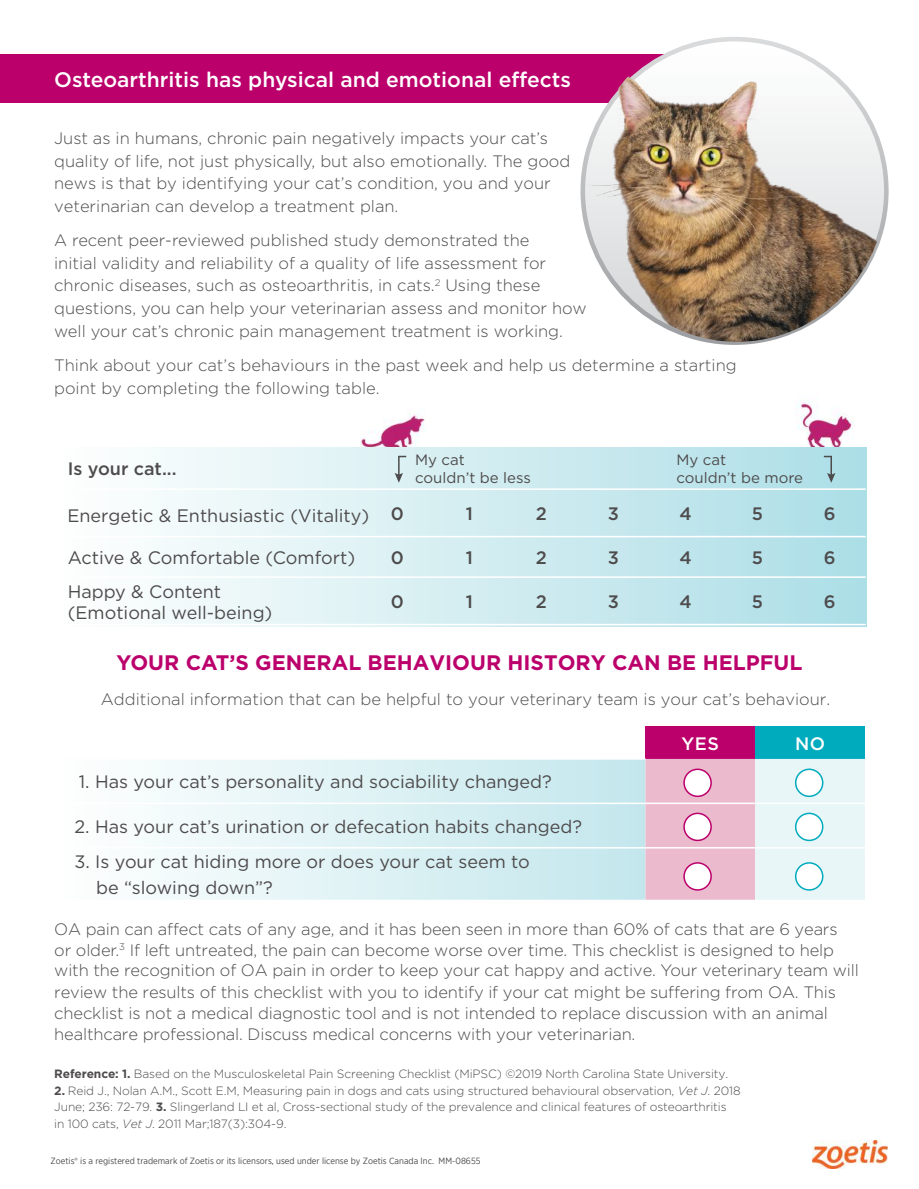
<style>
.page{position:relative;width:919px;height:1189px;background:#fff}
.page>*{position:absolute;margin:0;border:0;box-sizing:border-box;transform-origin:0 0}
.t1{font:700 21px "Gotham";color:#bb006c}
.t2{font:500 21px "Gotham";color:#fff}
.t3{font:18px/25.5px "Gotham";color:#4e4b4c}
.t4{font:500 18px "Gotham";color:#4e4b4c}
.t5{font:500 18px "Gotham";color:#fff}
.t6{font:300 16.5px/22.5px "Gotham";color:#4e4b4c}
.t7{font:15px/18px "Gotham";color:#4e4b4c}
.t8{font:300 12px/16.5px "Gotham";letter-spacing:-.01em;color:#4e4b4c}
.t9{font:9px "Gotham Narrow";color:#4e4b4c}
.s1{font-weight:500}
.s2{font-weight:700}
.s3{font-style:italic}
</style>
<div class="page">
<img style="left:360px;top:414px;width:65px;height:33px">
<img style="left:795px;top:401px;width:59px;height:46px">
<div style="left:645px;top:726px;width:110px;height:32px;background:#bb006c"></div>
<div style="left:755px;top:726px;width:109px;height:32px;background:#00abbe"></div>
<svg style="left:153px;top:759px;width:492px;height:140px;background:#dcf0f4"></svg>
<svg style="left:645px;top:758px;width:219px;height:141px;background:#e8d6e1"></svg>
<hr style="left:54px;top:802px;width:591px;height:2px;background:#fff">
<hr style="left:54px;top:846px;width:591px;height:2px;background:#fff">
<hr style="left:645px;top:802px;width:110px;height:2px;background:#fff">
<hr style="left:755px;top:802px;width:109px;height:2px;background:#fff">
<hr style="left:645px;top:846px;width:110px;height:2px;background:#fff">
<hr style="left:755px;top:846px;width:109px;height:2px;background:#fff">
<div style="left:0;top:54px;width:727px;height:48px;background:#bb006c"></div>
<svg style="left:153px;top:447px;width:712px;height:176px;background:#d0ecf0"></svg>
<hr style="left:54px;top:488px;width:307px;height:2px;background:#fff">
<hr style="left:361px;top:488px;width:72px;height:2px;background:#fff">
<hr style="left:433px;top:488px;width:72px;height:2px;background:#fff">
<hr style="left:505px;top:488px;width:72px;height:2px;background:#fff">
<hr style="left:577px;top:488px;width:72px;height:2px;background:#fff">
<hr style="left:649px;top:488px;width:72px;height:2px;background:#fff">
<hr style="left:721px;top:488px;width:72px;height:2px;background:#fff">
<hr style="left:793px;top:488px;width:72px;height:2px;background:#fff">
<hr style="left:54px;top:535px;width:307px;height:2px;background:#fff">
<hr style="left:361px;top:535px;width:72px;height:2px;background:#fff">
<hr style="left:433px;top:535px;width:72px;height:2px;background:#fff">
<hr style="left:505px;top:535px;width:72px;height:2px;background:#fff">
<hr style="left:577px;top:535px;width:72px;height:2px;background:#fff">
<hr style="left:649px;top:535px;width:72px;height:2px;background:#fff">
<hr style="left:721px;top:535px;width:72px;height:2px;background:#fff">
<hr style="left:793px;top:535px;width:72px;height:2px;background:#fff">
<hr style="left:54px;top:576px;width:307px;height:1px;background:#fff">
<hr style="left:361px;top:576px;width:72px;height:1px;background:#fff">
<hr style="left:433px;top:576px;width:72px;height:1px;background:#fff">
<hr style="left:505px;top:576px;width:72px;height:1px;background:#fff">
<hr style="left:577px;top:576px;width:72px;height:1px;background:#fff">
<hr style="left:649px;top:576px;width:72px;height:1px;background:#fff">
<hr style="left:721px;top:576px;width:72px;height:1px;background:#fff">
<hr style="left:793px;top:576px;width:72px;height:1px;background:#fff">
<svg style="left:394px;top:455px;width:12px;height:27px"></svg>
<svg style="left:823px;top:455px;width:12px;height:27px"></svg>
<div style="left:683px;top:769px;width:27px;height:27px;background:#fff;border-radius:50%"></div>
<div style="left:683px;top:768px;width:28px;height:28px;border:2px solid #bb006c;border-radius:50%"></div>
<div style="left:683px;top:813px;width:27px;height:27px;background:#fff;border-radius:50%"></div>
<div style="left:683px;top:812px;width:28px;height:29px;border:2px solid #bb006c;border-radius:50%"></div>
<div style="left:795px;top:769px;width:27px;height:27px;background:#fff;border-radius:50%"></div>
<div style="left:794px;top:768px;width:29px;height:28px;border:2px solid #00abbe;border-radius:50%"></div>
<div style="left:795px;top:813px;width:27px;height:27px;background:#fff;border-radius:50%"></div>
<div style="left:794px;top:812px;width:29px;height:29px;border:2px solid #00abbe;border-radius:50%"></div>
<div style="left:683px;top:862px;width:27px;height:27px;background:#fff;border-radius:50%"></div>
<div style="left:683px;top:862px;width:28px;height:28px;border:2px solid #bb006c;border-radius:50%"></div>
<div style="left:795px;top:862px;width:27px;height:27px;background:#fff;border-radius:50%"></div>
<div style="left:794px;top:862px;width:29px;height:28px;border:2px solid #00abbe;border-radius:50%"></div>
<img style="left:586px;top:52px;width:300px;height:290px">
<img style="left:812px;top:1140px;width:75px;height:28px">
<p class="t2" style="left:54px;top:65px;width:518px">Osteoarthritis has physical and emotional effects</p>
<p class="t6" style="left:54px;top:127px;width:517px">Just as in humans, chronic pain negatively impacts your cat’s quality of life, not just physically, but also emotionally. The good news is that by identifying your cat’s condition, you and your veterinarian can develop a treatment plan.</p>
<p class="t6" style="left:54px;top:229px;width:534px">A recent peer-reviewed published study demonstrated the<br>initial validity and reliability of a quality of life assessment for chronic diseases, such as osteoarthritis, in cats.<sup>2</sup> Using these questions, you can help your veterinarian assess and monitor how well your cat’s chronic pain management treatment is working.</p>
<p class="t6" style="left:54px;top:353px;width:683px">Think about your cat’s behaviours in the past week and help us determine a starting point by completing the following table.</p>
<p class="t4" style="left:68px;top:457px;width:110px">Is your cat...</p>
<p class="t7" style="left:415px;top:450px;width:117px">My cat<br>couldn’t be less</p>
<p class="t7" style="left:676px;top:450px;width:128px">My cat<br>couldn’t be more</p>
<p class="t3" style="left:67px;top:502px;width:337px">Energetic &amp; Enthusiastic (Vitality) <span class="s1">0</span></p>
<p class="t4" style="left:465px;top:502px;width:9px">1</p>
<p class="t4" style="left:535px;top:502px;width:13px">2</p>
<p class="t4" style="left:607px;top:502px;width:13px">3</p>
<p class="t4" style="left:679px;top:502px;width:14px">4</p>
<p class="t4" style="left:751px;top:502px;width:13px">5</p>
<p class="t4" style="left:823px;top:502px;width:13px">6</p>
<p class="t3" style="left:68px;top:544px;width:289px">Active &amp; Comfortable (Comfort)</p>
<p class="t4" style="left:390px;top:546px;width:15px">0</p>
<p class="t4" style="left:465px;top:546px;width:9px">1</p>
<p class="t4" style="left:535px;top:546px;width:13px">2</p>
<p class="t4" style="left:607px;top:546px;width:13px">3</p>
<p class="t4" style="left:679px;top:546px;width:14px">4</p>
<p class="t4" style="left:751px;top:546px;width:13px">5</p>
<p class="t4" style="left:823px;top:546px;width:13px">6</p>
<p class="t3" style="left:68px;top:580px;width:206px;line-height:21px">Happy &amp; Content (Emotional well-being)</p>
<p class="t4" style="left:390px;top:589px;width:15px">0</p>
<p class="t4" style="left:465px;top:589px;width:9px">1</p>
<p class="t4" style="left:535px;top:589px;width:13px">2</p>
<p class="t4" style="left:607px;top:589px;width:13px">3</p>
<p class="t4" style="left:679px;top:589px;width:14px">4</p>
<p class="t4" style="left:751px;top:589px;width:13px">5</p>
<p class="t4" style="left:823px;top:589px;width:13px">6</p>
<p class="t1" style="left:117px;top:648px;width:687px">YOUR CAT’S GENERAL BEHAVIOUR HISTORY CAN BE HELPFUL</p>
<p class="t6" style="left:101px;top:687px;width:730px">Additional information that can be helpful to your veterinary team is your cat’s behaviour.</p>
<p class="t5" style="left:681px;top:731px;width:39px">YES</p>
<p class="t5" style="left:794px;top:731px;width:31px">NO</p>
<p class="t3" style="left:79px;top:768px;width:474px">1. Has your cat’s personality and sociability changed?</p>
<p class="t3" style="left:74px;top:813px;width:509px">2. Has your cat’s urination or defecation habits changed?</p>
<p class="t3" style="left:96px;top:848px;width:435px;text-indent:-22px">3. Is your cat hiding more or does your cat seem to be “slowing down”?</p>
<p class="t6" style="left:54px;top:917px;width:805px;line-height:21px">OA pain can affect cats of any age, and it has been seen in more than 60% of cats that are 6 years<br>or older.<sup>3</sup> If left untreated, the pain can become worse over time. This checklist is designed to help with the recognition of OA pain in order to keep your cat happy and active. Your veterinary team will review the results of this checklist with you to identify if your cat might be suffering from OA. This checklist is not a medical diagnostic tool and is not intended to replace discussion with an animal healthcare professional. Discuss medical concerns with your veterinarian.</p>
<p class="t8" style="left:54px;top:1065px;width:675px"><span class="s2">Reference: 1.</span> Based on the Musculoskeletal Pain Screening Checklist (MiPSC) ©2019 North Carolina State University.</p>
<p class="t8" style="left:54px;top:1081px;width:687px"><span class="s2">2.</span> Reid J., Nolan A.M., Scott E.M, Measuring pain in dogs and cats using structured behavioural observation, <span class="s3">Vet J</span>. 2018<br>June; 236: 72-79. <span class="s2">3.</span> Slingerland LI et al, Cross-sectional study of the prevalence and clinical features of osteoarthritis<br>in 100 cats, <span class="s3">Vet J</span>. 2011 Mar;187(3):304-9.</p>
<p class="t9" style="left:51px;top:1154px;width:431px">Zoetis® is a registered trademark of Zoetis or its licensors, used under license by Zoetis Canada Inc. MM-08655</p>
</div>
